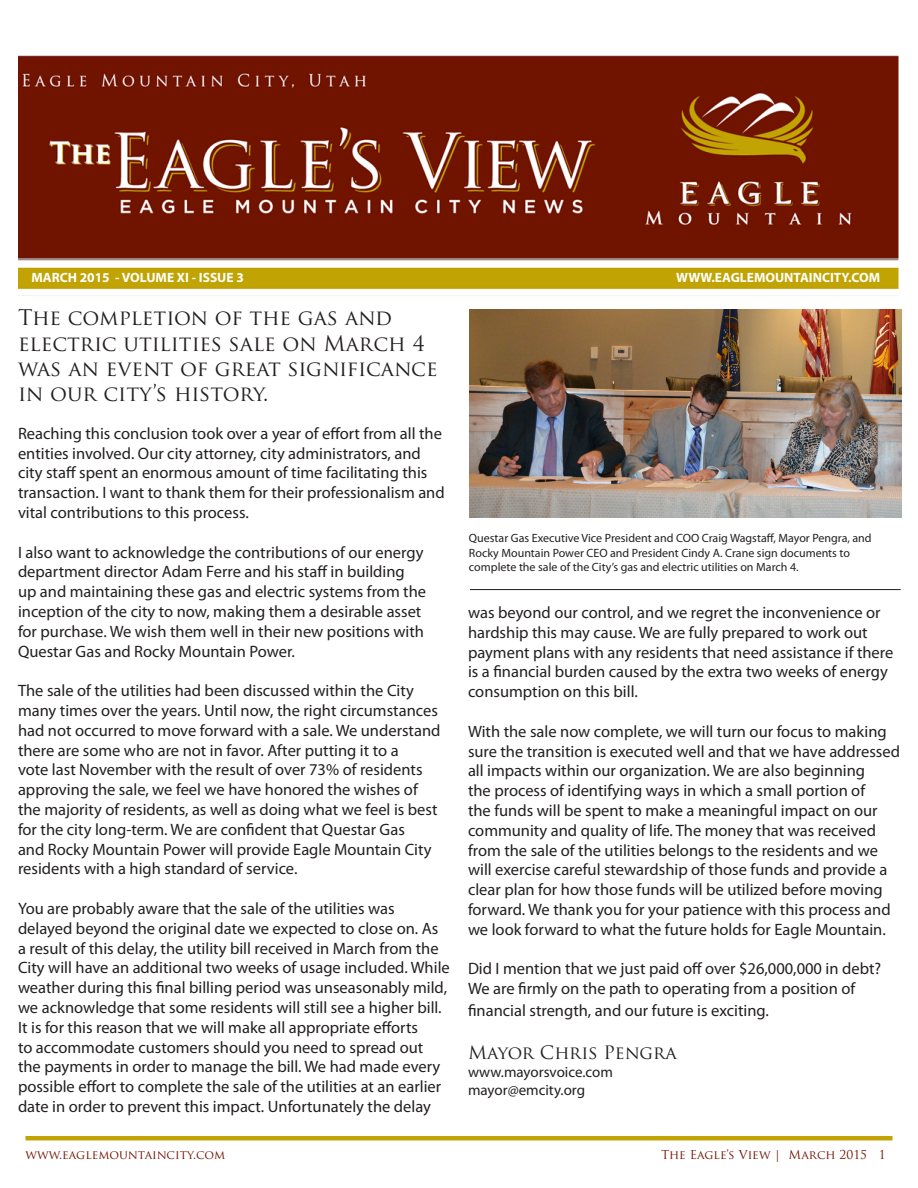
<style>
.page{position:relative;width:918px;height:1188px;background:#fff}
.page>*{position:absolute;margin:0;border:0;box-sizing:border-box;transform-origin:0 0}
.t1{font:21px/25.2px "Trajan Pro";color:#231f20}
.t2{font:18px "Trajan Pro";color:#231f20}
.t3{font:16.5px/19.8px "Myriad Pro";color:#231f20}
.t4{font:15px/18px "Myriad Pro";color:#231f20}
.t5{font:700 13.5px "Myriad Pro";color:#fff}
.t6{font:12px/14.4px "Myriad Pro";color:#231f20}
.t7{font:12px "Trajan Pro";color:#701301}
</style>
<div class="page">
<img style="left:18px;top:55px;width:881px;height:235px">
<hr style="left:26px;top:1136px;width:866px;height:4px;background:#c3a303">
<hr style="left:470px;top:589px;width:431px;height:1px;background:#231f20">
<img style="left:470px;top:310px;width:431px;height:207px">
<p class="t5" style="left:32px;top:269px;width:214px">MARCH 2015 - VOLUME XI - ISSUE 3</p>
<p class="t5" style="left:676px;top:269px;width:205px">WWW.EAGLEMOUNTAINCITY.COM</p>
<p class="t1" style="left:18px;top:305px;width:421px">The completion of the gas and electric utilities sale on March 4 was an event of great significance in our city’s history.</p>
<p class="t3" style="left:18px;top:423px;width:428px">Reaching this conclusion took over a year of effort from all the entities involved. Our city attorney, city administrators, and city staff spent an enormous amount of time facilitating this transaction. I want to thank them for their professionalism and vital contributions to this process.</p>
<p class="t3" style="left:18px;top:542px;width:410px">I also want to acknowledge the contributions of our energy department director Adam Ferre and his staff in building up and maintaining these gas and electric systems from the inception of the city to now, making them a desirable asset for purchase. We wish them well in their new positions with Questar Gas and Rocky Mountain Power.</p>
<p class="t3" style="left:18px;top:680px;width:424px">The sale of the utilities had been discussed within the City many times over the years. Until now, the right circumstances had not occurred to move forward with a sale. We understand there are some who are not in favor. After putting it to a<br>vote last November with the result of over 73% of residents approving the sale, we feel we have honored the wishes of the majority of residents, as well as doing what we feel is best for the city long-term. We are confident that Questar Gas<br>and Rocky Mountain Power will provide Eagle Mountain City residents with a high standard of service.</p>
<p class="t3" style="left:18px;top:898px;width:433px">You are probably aware that the sale of the utilities was delayed beyond the original date we expected to close on. As a result of this delay, the utility bill received in March from the City will have an additional two weeks of usage included. While weather during this final billing period was unseasonably mild, we acknowledge that some residents will still see a higher bill.<br>It is for this reason that we will make all appropriate efforts<br>to accommodate customers should you need to spread out the payments in order to manage the bill. We had made every possible effort to complete the sale of the utilities at an earlier date in order to prevent this impact. Unfortunately the delay</p>
<p class="t6" style="left:469px;top:531px;width:404px">Questar Gas Executive Vice President and COO Craig Wagstaff, Mayor Pengra, and<br>Rocky Mountain Power CEO and President Cindy A. Crane sign documents to complete the sale of the City’s gas and electric utilities on March 4.</p>
<p class="t3" style="left:468px;top:602px;width:427px">was beyond our control, and we regret the inconvenience or hardship this may cause. We are fully prepared to work out payment plans with any residents that need assistance if there is a financial burden caused by the extra two weeks of energy consumption on this bill.</p>
<p class="t3" style="left:468px;top:721px;width:434px">With the sale now complete, we will turn our focus to making sure the transition is executed well and that we have addressed all impacts within our organization. We are also beginning<br>the process of identifying ways in which a small portion of<br>the funds will be spent to make a meaningful impact on our community and quality of life. The money that was received from the sale of the utilities belongs to the residents and we will exercise careful stewardship of those funds and provide a clear plan for how those funds will be utilized before moving forward. We thank you for your patience with this process and we look forward to what the future holds for Eagle Mountain.</p>
<p class="t3" style="left:468px;top:959px;width:415px">Did I mention that we just paid off over $26,000,000 in debt?<br>We are firmly on the path to operating from a position of</p>
<p class="t3" style="left:468px;top:1000px;width:302px">financial strength, and our future is exciting.</p>
<p class="t2" style="left:468px;top:1041px;width:210px">Mayor Chris Pengra</p>
<p class="t4" style="left:468px;top:1063px;width:146px">www.mayorsvoice.com mayor@emcity.org</p>
<p class="t7" style="left:26px;top:1147px;width:201px">www.eaglemountaincity.com</p>
<p class="t7" style="left:661px;top:1147px;width:226px">The Eagle’s View | March 2015 1</p>
</div>
